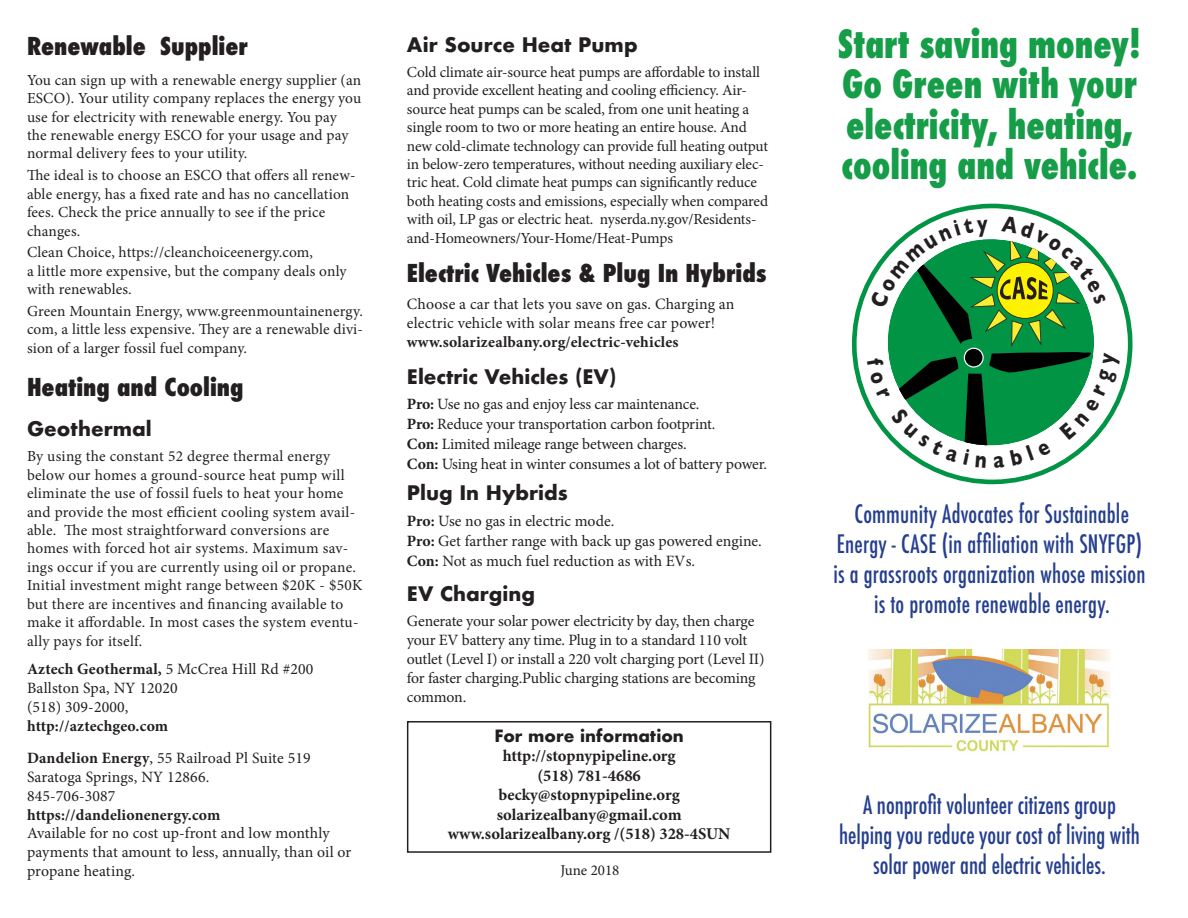
<style>
.page{position:relative;width:1188px;height:918px;background:#fff}
.page>*{position:absolute;margin:0;border:0;box-sizing:border-box;transform-origin:0 0}
.t1{font:800 condensed 37.8px/40.5px "Futura";color:#169d48;scale:.89 1}
.t2{font:500 condensed 24.75px/30px "Futura";letter-spacing:.01em;color:#253f8e;text-align:center;scale:.91 1}
.headings_1{font:800 condensed 24px "Futura";color:#231f20}
.t3{font:700 19.5px "Futura";color:#231f20}
.t4{font:700 16.5px/19.5px "Minion Pro";color:#231f20;text-align:center}
.t5{font:700 16.5px "Futura";color:#231f20}
.t6{font:15.75px/18.9px "Minion Pro";letter-spacing:-.005em;color:#231f20}
.t7{font:15.3px/18.5px "Minion Pro";letter-spacing:.005em;color:#231f20}
.t8{font:15px "Minion Pro";color:#231f20}
.s1{font-weight:700}
</style>
<div class="page">
<div style="left:407px;top:721px;width:364px;height:132px;border:2px solid #231f20"></div>
<img style="left:868px;top:649px;width:243px;height:103px">
<svg style="left:852px;top:203px;width:281px;height:282px"></svg>
<svg style="left:867px;top:216px;width:254px;height:252px"></svg>
<p class="headings_1" style="left:27px;top:30px;width:222px">Renewable Supplier</p>
<p class="t7" style="left:27px;top:71px;width:336px">You can sign up with a renewable energy supplier (an ESCO). Your utility company replaces the energy you use for electricity with renewable energy. You pay<br>the renewable energy ESCO for your usage and pay normal delivery fees to your utility.</p>
<p class="t7" style="left:27px;top:166px;width:330px">The ideal is to choose an ESCO that offers all renew&shy;able energy, has a fixed rate and has no cancellation fees. Check the price annually to see if the price changes.</p>
<p class="t7" style="left:27px;top:243px;width:321px">Clean Choice, https://cleanchoiceenergy.com,<br>a little more expensive, but the company deals only with renewables.</p>
<p class="t7" style="left:27px;top:302px;width:338px;text-align:justify">Green Mountain Energy, www.greenmountainenergy. com, a little less expensive. They are a renewable divi&shy;sion of a larger fossil fuel company.</p>
<p class="headings_1" style="left:27px;top:370px;width:218px">Heating and Cooling</p>
<p class="t3" style="left:27px;top:415px;width:126px">Geothermal</p>
<p class="t7" style="left:27px;top:447px;width:337px">By using the constant 52 degree thermal energy below our homes a ground-source heat pump will eliminate the use of fossil fuels to heat your home and provide the most efficient cooling system avail&shy;able. The most straightforward conversions are homes with forced hot air systems. Maximum sav&shy;ings occur if you are currently using oil or propane.<br>Initial investment might range between $20K - $50K but there are incentives and financing available to make it affordable. In most cases the system eventu&shy;ally pays for itself.</p>
<p class="t6" style="left:27px;top:660px;width:288px"><span class="s1">Aztech Geothermal,</span> 5 McCrea Hill Rd #200<br>Ballston Spa, NY 12020<br>(518) 309-2000,<br><span class="s1">http://aztechgeo.com</span></p>
<p class="t6" style="left:27px;top:748px;width:326px"><span class="s1">Dandelion Energy</span>, 55 Railroad Pl Suite 519<br>Saratoga Springs, NY 12866.<br>845-706-3087<br><span class="s1">https://dandelionenergy.com<br></span>Available for no cost up-front and low monthly payments that amount to less, annually, than oil or propane heating.</p>
<p class="t3" style="left:407px;top:30px;width:232px">Air Source Heat Pump</p>
<p class="t7" style="left:407px;top:63px;width:363px">Cold climate air-source heat pumps are affordable to install and provide excellent heating and cooling efficiency. Air&shy;source heat pumps can be scaled, from one unit heating a single room to two or more heating an entire house. And new cold-climate technology can provide full heating output in below-zero temperatures, without needing auxiliary elec&shy;tric heat. Cold climate heat pumps can significantly reduce both heating costs and emissions, especially when compared with oil, LP gas or electric heat. nyserda.ny.gov/Residents&shy;and-Homeowners/Your-Home/Heat-Pumps</p>
<p class="headings_1" style="left:407px;top:257px;width:361px">Electric Vehicles &amp; Plug In Hybrids</p>
<p class="t6" style="left:407px;top:294px;width:329px">Choose a car that lets you save on gas. Charging an electric vehicle with solar means free car power! <span class="s1">www.solarizealbany.org/electric-vehicles</span></p>
<p class="t3" style="left:407px;top:363px;width:211px">Electric Vehicles (EV)</p>
<p class="t6" style="left:407px;top:395px;width:294px"><span class="s1">Pro:</span> Use no gas and enjoy less car maintenance.</p>
<p class="t6" style="left:407px;top:415px;width:310px"><span class="s1">Pro:</span> Reduce your transportation carbon footprint.</p>
<p class="t6" style="left:407px;top:435px;width:281px"><span class="s1">Con:</span> Limited mileage range between charges.</p>
<p class="t6" style="left:407px;top:455px;width:362px"><span class="s1">Con:</span> Using heat in winter consumes a lot of battery power.</p>
<p class="t3" style="left:407px;top:479px;width:162px">Plug In Hybrids</p>
<p class="t6" style="left:407px;top:511px;width:209px"><span class="s1">Pro:</span> Use no gas in electric mode.</p>
<p class="t6" style="left:407px;top:531px;width:356px"><span class="s1">Pro:</span> Get farther range with back up gas powered engine.</p>
<p class="t6" style="left:407px;top:551px;width:290px"><span class="s1">Con:</span> Not as much fuel reduction as with EVs.</p>
<p class="t3" style="left:407px;top:580px;width:130px">EV Charging</p>
<p class="t6" style="left:407px;top:612px;width:359px">Generate your solar power electricity by day, then charge your EV battery any time. Plug in to a standard 110 volt outlet (Level I) or install a 220 volt charging port (Level II) for faster charging.Public charging stations are becoming common.</p>
<p class="t5" style="left:494px;top:724px;width:191px">For more information</p>
<p class="t4" style="left:503px;top:746px;width:174px">http://stopnypipeline.org</p>
<p class="t4" style="left:538px;top:766px;width:105px">(518) 781-4686</p>
<p class="t4" style="left:498px;top:785px;width:183px">becky@stopnypipeline.org</p>
<p class="t4" style="left:448px;top:805px;width:284px">solarizealbany@gmail.com www.solarizealbany.org /(518) 328-4SUN</p>
<p class="t8" style="left:560px;top:860px;width:61px">June 2018</p>
<p class="t1" style="left:838px;top:24px;width:342px">Start saving money!</p>
<p class="t1" style="left:842px;top:64px;width:334px">Go Green with your electricity, heating, cooling and vehicle.</p>
<p class="t2" style="left:833px;top:499px;width:345px">Community Advocates for Sustainable Energy - CASE (in affiliation with SNYFGP) is a grassroots organization whose mission is to promote renewable energy.</p>
<p class="t2" style="left:839px;top:790px;width:332px">A nonprofit volunteer citizens group helping you reduce your cost of living with solar power and electric vehicles.</p>
</div>
